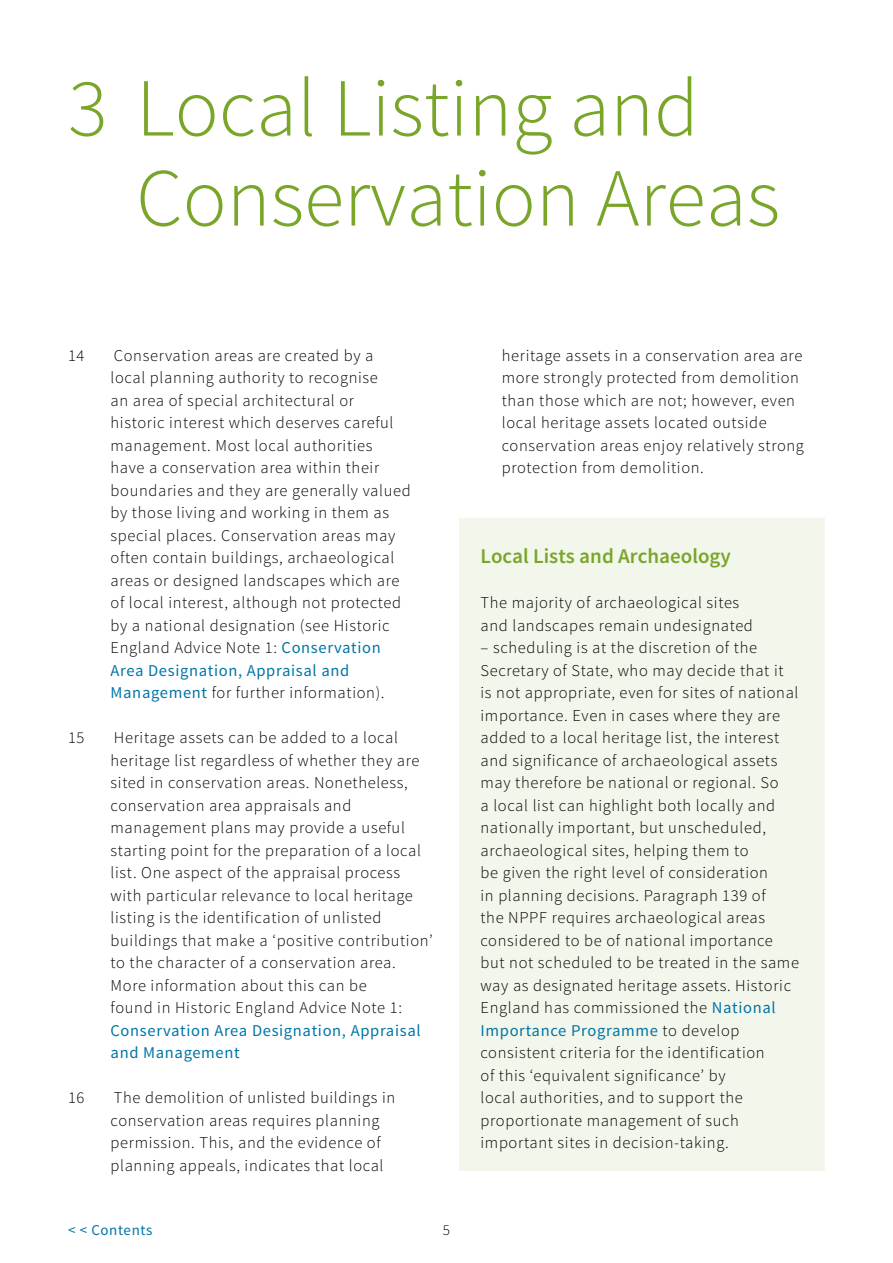
<style>
.page{position:relative;width:893px;height:1263px;background:#fff}
.page>*{position:absolute;margin:0;border:0;box-sizing:border-box;transform-origin:0 0}
.t1{font:300 82.5px/90px "Source Sans Pro";color:#79a629}
.t2{font:600 21px "Source Sans Pro";color:#79a629}
.t3{font:300 16.5px/22.5px "Source Sans Pro";letter-spacing:.04em;color:#000}
.t4{font:15px "Source Sans Pro";letter-spacing:.04em;color:#0075a7}
.t5{font:300 15px "Source Sans Pro";color:#000}
.s1{font-weight:400;color:#0075a7}
</style>
<div class="page">
<div style="left:459px;top:518px;width:366px;height:653px;background:#f3f6eb"></div>
<h1 class="t1" style="left:136px;top:64px;width:645px;text-indent:-68px">3 Local Listing and<br>Conservation Areas</h1>
<p class="t3" style="left:68px;top:344px;width:18px">14</p>
<p class="t3" style="left:111px;top:344px;width:302px">Conservation areas are created by a<br>local planning authority to recognise<br>an area of special architectural or historic interest which deserves careful management. Most local authorities have a conservation area within their boundaries and they are generally valued by those living and working in them as special places. Conservation areas may often contain buildings, archaeological areas or designed landscapes which are of local interest, although not protected by a national designation (see Historic England Advice Note 1: <span class="s1">Conservation Area Designation, Appraisal and Management</span> for further information).</p>
<p class="t3" style="left:68px;top:726px;width:18px">15</p>
<p class="t3" style="left:111px;top:726px;width:324px">Heritage assets can be added to a local heritage list regardless of whether they are sited in conservation areas. Nonetheless, conservation area appraisals and management plans may provide a useful starting point for the preparation of a local list. One aspect of the appraisal process with particular relevance to local heritage listing is the identification of unlisted buildings that make a ‘positive contribution’ to the character of a conservation area.<br>More information about this can be<br>found in Historic England Advice Note 1:<br><span class="s1">Conservation Area Designation, Appraisal and Management</span></p>
<p class="t3" style="left:68px;top:1087px;width:18px">16</p>
<p class="t3" style="left:111px;top:1087px;width:286px">The demolition of unlisted buildings in conservation areas requires planning permission. This, and the evidence of planning appeals, indicates that local</p>
<p class="t4" style="left:68px;top:1220px;width:86px">&lt; &lt; Contents</p>
<p class="t5" style="left:443px;top:1220px;width:9px">5</p>
<p class="t3" style="left:502px;top:344px;width:304px">heritage assets in a conservation area are more strongly protected from demolition than those which are not; however, even local heritage assets located outside conservation areas enjoy relatively strong protection from demolition.</p>
<h3 class="t2" style="left:480px;top:543px;width:252px">Local Lists and Archaeology</h3>
<p class="t3" style="left:480px;top:591px;width:274px">The majority of archaeological sites and landscapes remain undesignated</p>
<p class="t3" style="left:480px;top:636px;width:320px">– scheduling is at the discretion of the Secretary of State, who may decide that it<br>is not appropriate, even for sites of national importance. Even in cases where they are added to a local heritage list, the interest and significance of archaeological assets may therefore be national or regional. So<br>a local list can highlight both locally and nationally important, but unscheduled, archaeological sites, helping them to<br>be given the right level of consideration<br>in planning decisions. Paragraph 139 of<br>the NPPF requires archaeological areas considered to be of national importance but not scheduled to be treated in the same way as designated heritage assets. Historic England has commissioned the <span class="s1">National Importance Programme</span> to develop consistent criteria for the identification<br>of this ‘equivalent significance’ by<br>local authorities, and to support the proportionate management of such important sites in decision-taking.</p>
</div>
